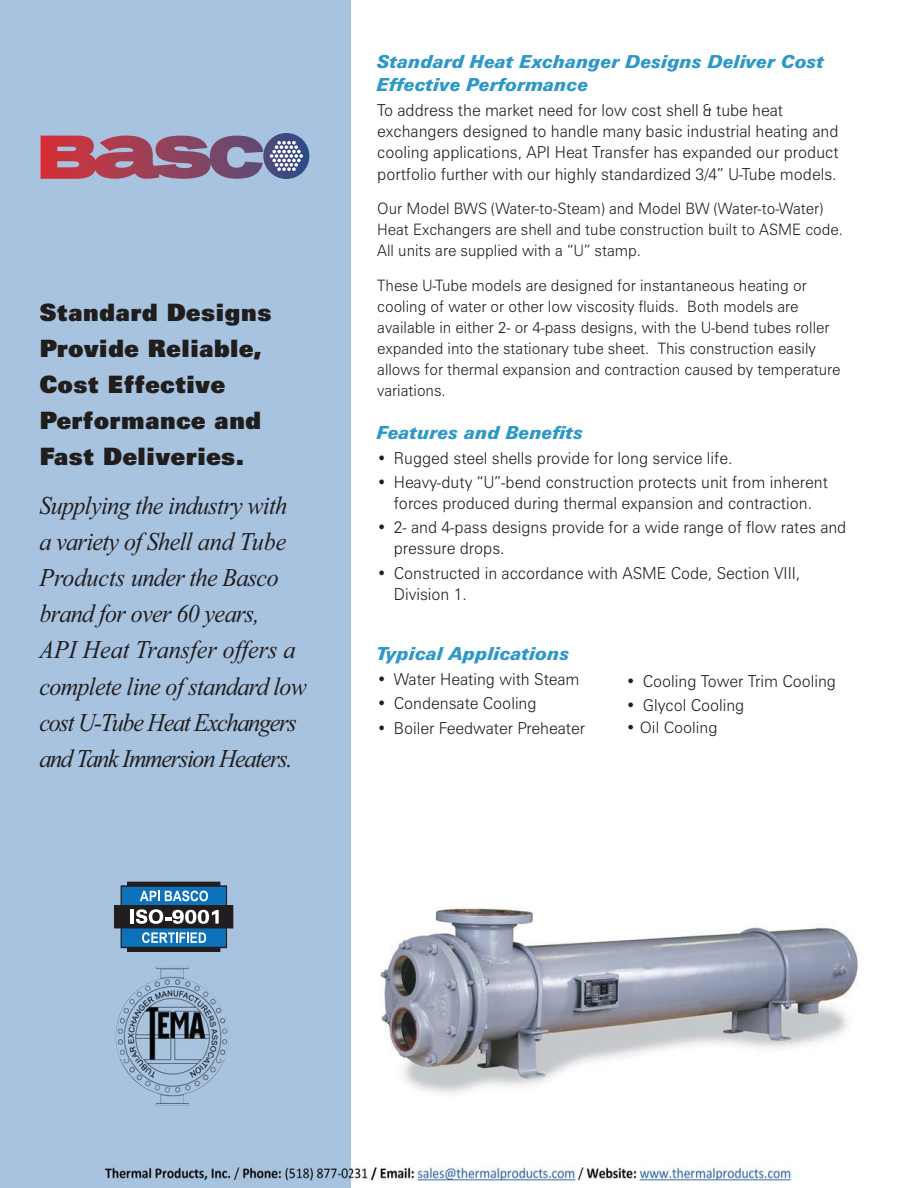
<style>
.page{position:relative;width:918px;height:1188px;background:#fff}
.page>*{position:absolute;margin:0;border:0;box-sizing:border-box;transform-origin:0 0}
.t1{font:italic 25.5px/36px "Times New Roman";letter-spacing:-.025em;color:#201d1d;scale:.94 1}
.t2{font:900 24px/36px "Zurich BT";color:#201d1d}
.t3{font:italic 900 18px/22.5px "Zurich BT";color:#2c98c7}
.t4{font:300 16.5px/21.3px "Zurich BT";color:#201d1d;scale:.95 1}
.t5{font:300 15.75px/21.1px "Zurich BT";color:#201d1d;scale:.95 1}
.t6{font:300 15.75px "Zurich BT";color:#201d1d}
</style>
<div class="page">
<div style="left:0;top:0;width:350px;height:1188px;background:#a8c3e0"></div>
<div style="left:128px;top:882px;width:92px;height:69px;background:#221e1f"></div>
<div style="left:121px;top:886px;width:105px;height:61px;background:#0d72ba"></div>
<div style="left:121px;top:885px;width:106px;height:63px;border:1px solid #221e1f"></div>
<svg style="left:140px;top:891px;width:68px;height:10px"></svg>
<svg style="left:142px;top:932px;width:64px;height:11px"></svg>
<div style="left:115px;top:906px;width:118px;height:22px;background:#221e1f"></div>
<div style="left:115px;top:905px;width:118px;height:23px;border:1px solid #221e1f"></div>
<hr style="left:130px;top:910px;width:4px;height:14px;background:#fff">
<svg style="left:136px;top:909px;width:83px;height:15px"></svg>
<img style="left:115px;top:967px;width:114px;height:139px">
<img style="left:380px;top:907px;width:479px;height:187px">
<svg style="left:41px;top:136px;width:222px;height:43px"></svg>
<svg style="left:263px;top:133px;width:46px;height:46px"></svg>
<svg style="left:270px;top:141px;width:33px;height:30px"></svg>
<img style="left:106px;top:1164px;width:687px;height:17px">
<h2 class="t2" style="left:39px;top:296px;width:234px">Standard Designs<br>Provide Reliable,<br>Cost Effective<br>Performance and<br>Fast Deliveries.</h2>
<h1 class="t1" style="left:39px;top:490px;width:286px">Supplying the industry with<br>a variety of Shell and Tube<br>Products under the Basco brand for over 60 years,<br>API Heat Transfer offers a complete line of standard low cost U-Tube Heat Exchangers and Tank Immersion Heaters.</h1>
<p class="t3" style="left:377px;top:52px;width:449px">Standard Heat Exchanger Designs Deliver Cost<br>Effective Performance</p>
<p class="t4" style="left:377px;top:101px;width:487px">To address the market need for low cost shell &amp; tube heat exchangers designed to handle many basic industrial heating and cooling applications, API Heat Transfer has expanded our product portfolio further with our highly standardized 3/4” U-Tube models.</p>
<p class="t5" style="left:377px;top:199px;width:492px">Our Model BWS (Water-to-Steam) and Model BW (Water-to-Water)<br>Heat Exchangers are shell and tube construction built to ASME code.<br>All units are supplied with a “U” stamp.</p>
<p class="t5" style="left:377px;top:276px;width:489px">These U-Tube models are designed for instantaneous heating or cooling of water or other low viscosity fluids. Both models are available in either 2- or 4-pass designs, with the U-bend tubes roller expanded into the stationary tube sheet. This construction easily allows for thermal expansion and contraction caused by temperature variations.</p>
<p class="t3" style="left:377px;top:423px;width:208px">Features and Benefits</p>
<p class="t4" style="left:377px;top:448px;width:375px">• Rugged steel shells provide for long service life.</p>
<p class="t4" style="left:377px;top:473px;width:476px;text-align:center">• Heavy-duty “U”-bend construction protects unit from inherent forces produced during thermal expansion and contraction.</p>
<p class="t4" style="left:394px;top:518px;width:478px;text-indent:-17px">• 2- and 4-pass designs provide for a wide range of flow rates and pressure drops.</p>
<p class="t4" style="left:394px;top:564px;width:429px;text-indent:-17px">• Constructed in accordance with ASME Code, Section VIII,<br>Division 1.</p>
<p class="t3" style="left:377px;top:644px;width:194px">Typical Applications</p>
<p class="t4" style="left:377px;top:670px;width:215px">• Water Heating with Steam</p>
<p class="t4" style="left:377px;top:694px;width:169px">• Condensate Cooling</p>
<p class="t4" style="left:377px;top:718px;width:220px">• Boiler Feedwater Preheater</p>
<p class="t4" style="left:626px;top:672px;width:222px">• Cooling Tower Trim Cooling</p>
<p class="t4" style="left:626px;top:696px;width:126px">• Glycol Cooling</p>
<p class="t6" style="left:626px;top:722px;width:93px">• Oil Cooling</p>
</div>
